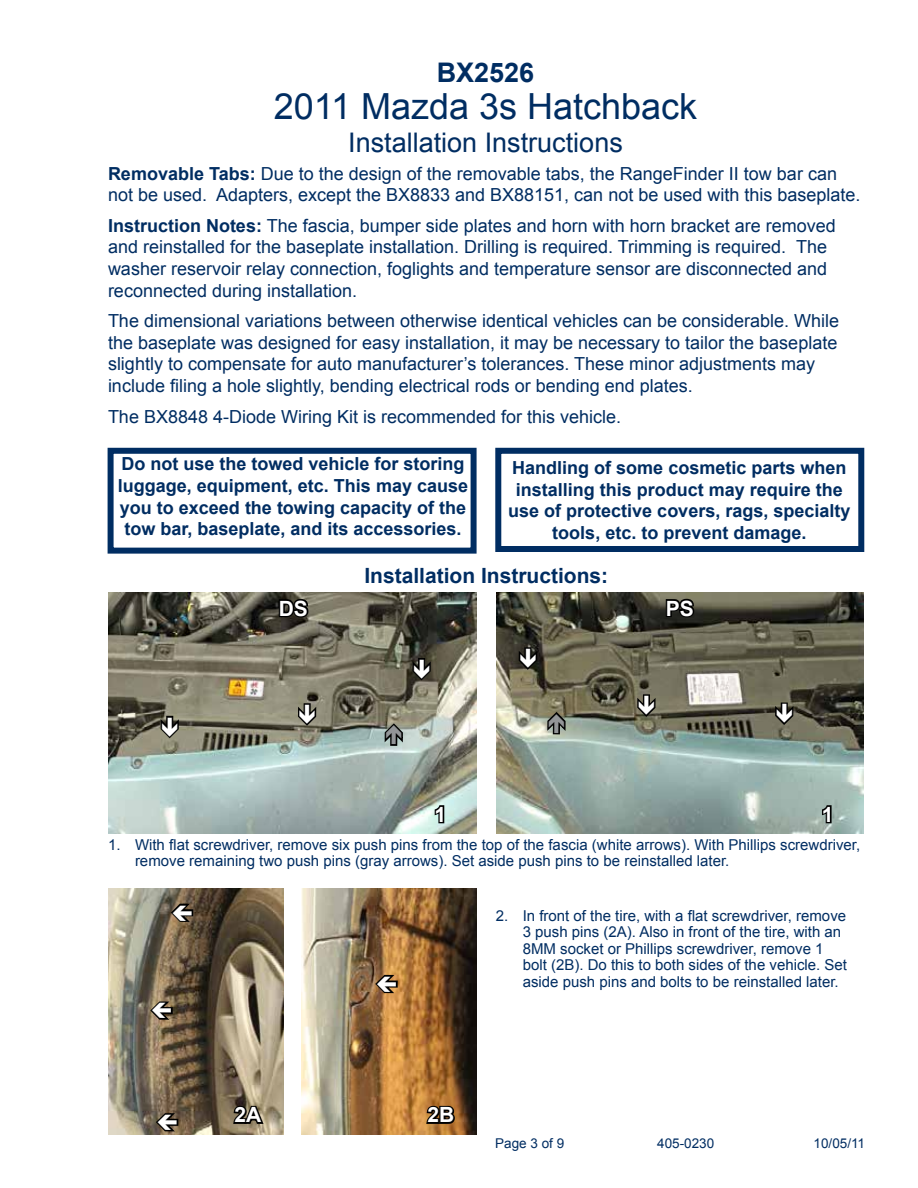
<style>
.page{position:relative;width:918px;height:1188px;background:#fff}
.page>*{position:absolute;margin:0;border:0;box-sizing:border-box;transform-origin:0 0}
.t1{font:36px "Arial";color:#002d62}
.t2{font:27px "Arial";color:#002d62}
.t3{font:700 27px "Arial";color:#002d62}
.t4{font:700 21px "Arial";color:#002d62}
.t5{font:700 21px "Arial";color:#fff}
.t6{font:18px/21.6px "Arial";color:#002d62}
.t7{font:700 18px/21.6px "Arial";color:#002d62;text-align:center}
.t8{font:15px/16.5px "Arial";color:#002d62}
.t9{font:13.5px "Arial";color:#002d62}
.s1{font-weight:700}
</style>
<div class="page">
<div style="left:495px;top:448px;width:369px;height:104px;border:6px solid #002d62"></div>
<div style="left:108px;top:448px;width:369px;height:106px;border:6px solid #002d62"></div>
<img style="left:109px;top:888px;width:175px;height:247px">
<svg style="left:231px;top:1102px;width:35px;height:23px"></svg>
<img style="left:109px;top:592px;width:367px;height:241px">
<img style="left:496px;top:592px;width:368px;height:241px">
<svg style="left:277px;top:597px;width:34px;height:22px"></svg>
<svg style="left:664px;top:596px;width:33px;height:23px"></svg>
<svg style="left:433px;top:804px;width:13px;height:21px"></svg>
<svg style="left:820px;top:804px;width:13px;height:21px"></svg>
<img style="left:301px;top:888px;width:175px;height:247px">
<svg style="left:424px;top:1103px;width:33px;height:22px"></svg>
<svg style="left:159px;top:714px;width:23px;height:26px"></svg>
<svg style="left:296px;top:702px;width:23px;height:26px"></svg>
<svg style="left:411px;top:656px;width:22px;height:27px"></svg>
<svg style="left:636px;top:693px;width:22px;height:26px"></svg>
<svg style="left:774px;top:701px;width:22px;height:26px"></svg>
<svg style="left:517px;top:646px;width:23px;height:26px"></svg>
<svg style="left:383px;top:721px;width:23px;height:26px"></svg>
<svg style="left:546px;top:710px;width:22px;height:26px"></svg>
<svg style="left:169px;top:902px;width:26px;height:23px"></svg>
<svg style="left:148px;top:1000px;width:26px;height:22px"></svg>
<svg style="left:154px;top:1112px;width:26px;height:22px"></svg>
<svg style="left:373px;top:973px;width:26px;height:23px"></svg>
<h2 class="t3" style="left:437px;top:54px;width:99px">BX2526</h2>
<h1 class="t1" style="left:274px;top:83px;width:425px">2011 Mazda 3s Hatchback</h1>
<h2 class="t2" style="left:348px;top:125px;width:276px">Installation Instructions</h2>
<p class="t6" style="left:108px;top:163px;width:754px"><span class="s1">Removable Tabs:</span> Due to the design of the removable tabs, the RangeFinder II tow bar can not be used. Adapters, except the BX8833 and BX88151, can not be used with this baseplate.</p>
<p class="t6" style="left:108px;top:215px;width:729px"><span class="s1">Instruction Notes:</span> The fascia, bumper side plates and horn with horn bracket are removed and reinstalled for the baseplate installation. Drilling is required. Trimming is required. The washer reservoir relay connection, foglights and temperature sensor are disconnected and reconnected during installation.</p>
<p class="t6" style="left:108px;top:310px;width:733px">The dimensional variations between otherwise identical vehicles can be considerable. While the baseplate was designed for easy installation, it may be necessary to tailor the baseplate slightly to compensate for auto manufacturer’s tolerances. These minor adjustments may include filing a hole slightly, bending electrical rods or bending end plates.</p>
<p class="t6" style="left:108px;top:406px;width:515px">The BX8848 4-Diode Wiring Kit is recommended for this vehicle.</p>
<p class="t7" style="left:118px;top:454px;width:352px">Do not use the towed vehicle for storing luggage, equipment, etc. This may cause you to exceed the towing capacity of the tow bar, baseplate, and its accessories.</p>
<p class="t7" style="left:508px;top:458px;width:344px">Handling of some cosmetic parts when installing this product may require the use of protective covers, rags, specialty tools, etc. to prevent damage.</p>
<p class="t4" style="left:364px;top:562px;width:245px">Installation Instructions:</p>
<p class="t5" style="left:279px;top:595px;width:31px">DS</p>
<p class="t5" style="left:666px;top:594px;width:30px">PS</p>
<p class="t5" style="left:435px;top:801px;width:13px">1</p>
<p class="t5" style="left:822px;top:801px;width:13px">1</p>
<p class="t8" style="left:135px;top:837px;width:727px;text-indent:-27px">1. With flat screwdriver, remove six push pins from the top of the fascia (white arrows). With Phillips screwdriver, remove remaining two push pins (gray arrows). Set aside push pins to be reinstalled later.</p>
<p class="t5" style="left:234px;top:1101px;width:28px">2A</p>
<p class="t8" style="left:523px;top:908px;width:326px;text-indent:-27px">2. In front of the tire, with a flat screwdriver, remove 3 push pins (2A). Also in front of the tire, with an 8MM socket or Phillips screwdriver, remove 1 bolt (2B). Do this to both sides of the vehicle. Set aside push pins and bolts to be reinstalled later.</p>
<p class="t5" style="left:428px;top:1101px;width:28px">2B</p>
<p class="t9" style="left:495px;top:1135px;width:71px">Page 3 of 9</p>
<p class="t9" style="left:657px;top:1135px;width:59px">405-0230</p>
<p class="t9" style="left:814px;top:1135px;width:53px">10/05/11</p>
</div>
